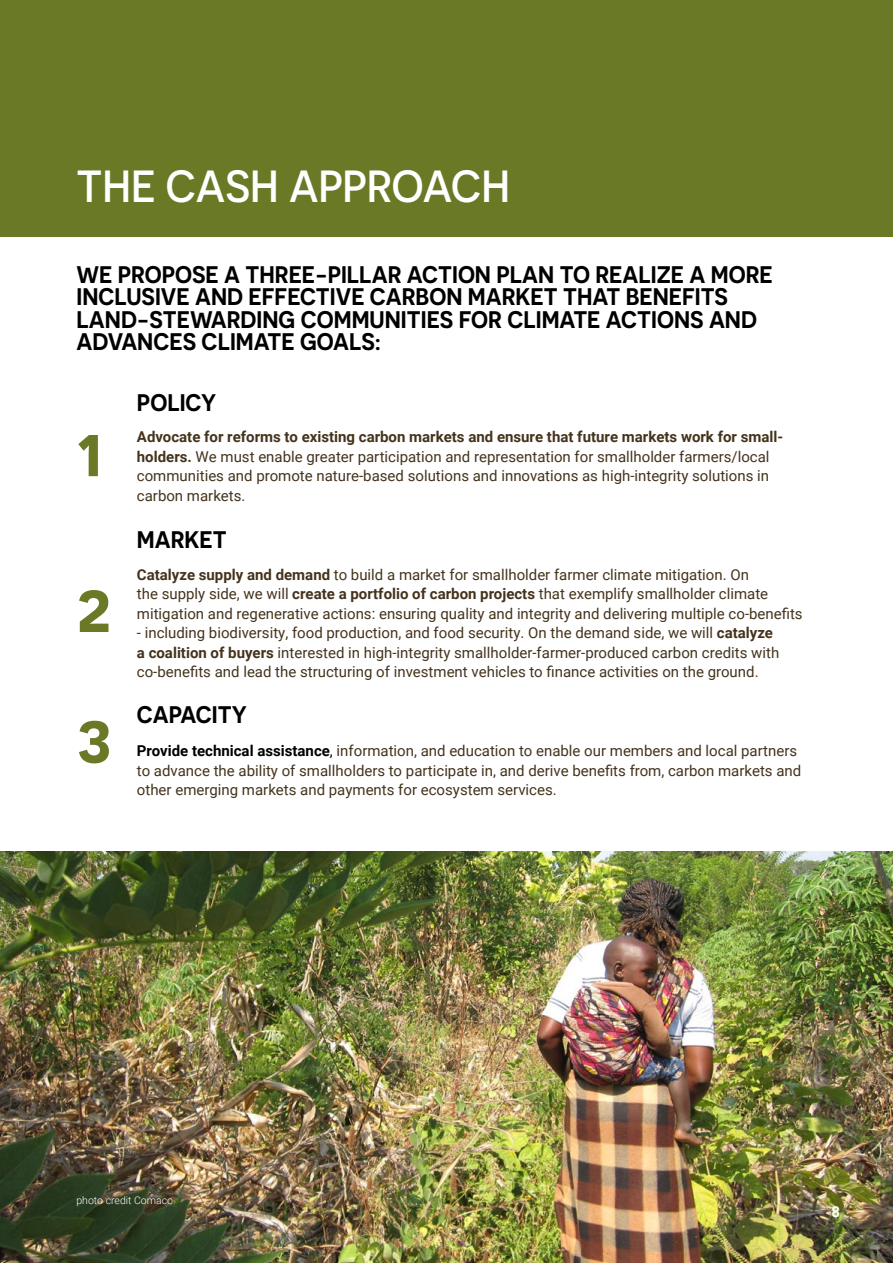
<style>
.page{position:relative;width:893px;height:1263px;background:#fff}
.page>*{position:absolute;margin:0;border:0;box-sizing:border-box;transform-origin:0 0}
.t1{font:600 73.5px/155.9px "Novecentosans";color:#6a7926}
.t2{font:500 45px "Novecentosans";color:#fff}
.t3{font:600 24px/22.5px "Novecentosans";color:#000}
.t4{font:15px/19.5px "Roboto";color:#44331c}
.t5{font:700 15px "Roboto";color:#fff}
.t6{font:300 10.5px "Roboto";color:#fff}
.s1{font-weight:700}
.s2{font-weight:700;color:#000}
.s3{color:#000}
</style>
<div class="page">
<img style="left:0;top:851px;width:893px;height:412px">
<div style="left:0;top:0;width:893px;height:237px;background:#6a7926"></div>
<h2 class="t2" style="left:76px;top:160px;width:435px">THE CASH APPROACH</h2>
<h3 class="t3" style="left:76px;top:263px;width:698px">WE PROPOSE A THREE-PILLAR ACTION PLAN TO REALIZE A MORE INCLUSIVE AND EFFECTIVE CARBON MARKET THAT BENEFITS LAND-STEWARDING COMMUNITIES FOR CLIMATE ACTIONS AND ADVANCES CLIMATE GOALS:</h3>
<h1 class="t1" style="left:76px;top:371px;width:36px">1<br>2</h1>
<h1 class="t1" style="left:76px;top:658px;width:36px">3</h1>
<h3 class="t3" style="left:137px;top:391px;width:81px">POLICY</h3>
<p class="t4" style="left:137px;top:427px;width:648px"><span class="s1">Advocate for reforms to existing carbon markets and ensure that future markets work for small&shy;holders.</span> We must enable greater participation and representation for smallholder farmers/local communities and promote nature-based solutions and innovations as high-integrity solutions in carbon markets.</p>
<h3 class="t3" style="left:137px;top:528px;width:91px">MARKET</h3>
<p class="t4" style="left:137px;top:564px;width:667px"><span class="s1">Catalyze supply and demand</span> to build a market for smallholder farmer climate mitigation. On<br>the supply side, we will <span class="s1">create a portfolio of carbon projects</span> that exemplify smallholder climate mitigation and regenerative actions: ensuring quality and integrity and delivering multiple co-benefits</p>
<p class="t4" style="left:137px;top:623px;width:644px">- including biodiversity, food production, and food security. On the demand side, we will <span class="s1">catalyze a coalition of buyers</span> interested in high-integrity smallholder-farmer-produced carbon credits with co-benefits and lead the structuring of investment vehicles to finance activities on the ground.</p>
<h3 class="t3" style="left:137px;top:703px;width:111px">CAPACITY</h3>
<p class="t4" style="left:137px;top:740px;width:666px"><span class="s2">Provide technical assistance</span><span class="s3">,</span> information, and education to enable our members and local partners to advance the ability of smallholders to participate in, and derive benefits from, carbon markets and other emerging markets and payments for ecosystem services.</p>
<p class="t6" style="left:76px;top:1193px;width:98px">photo credit Comaco</p>
<p class="t5" style="left:831px;top:1201px;width:10px">8</p>
</div>
